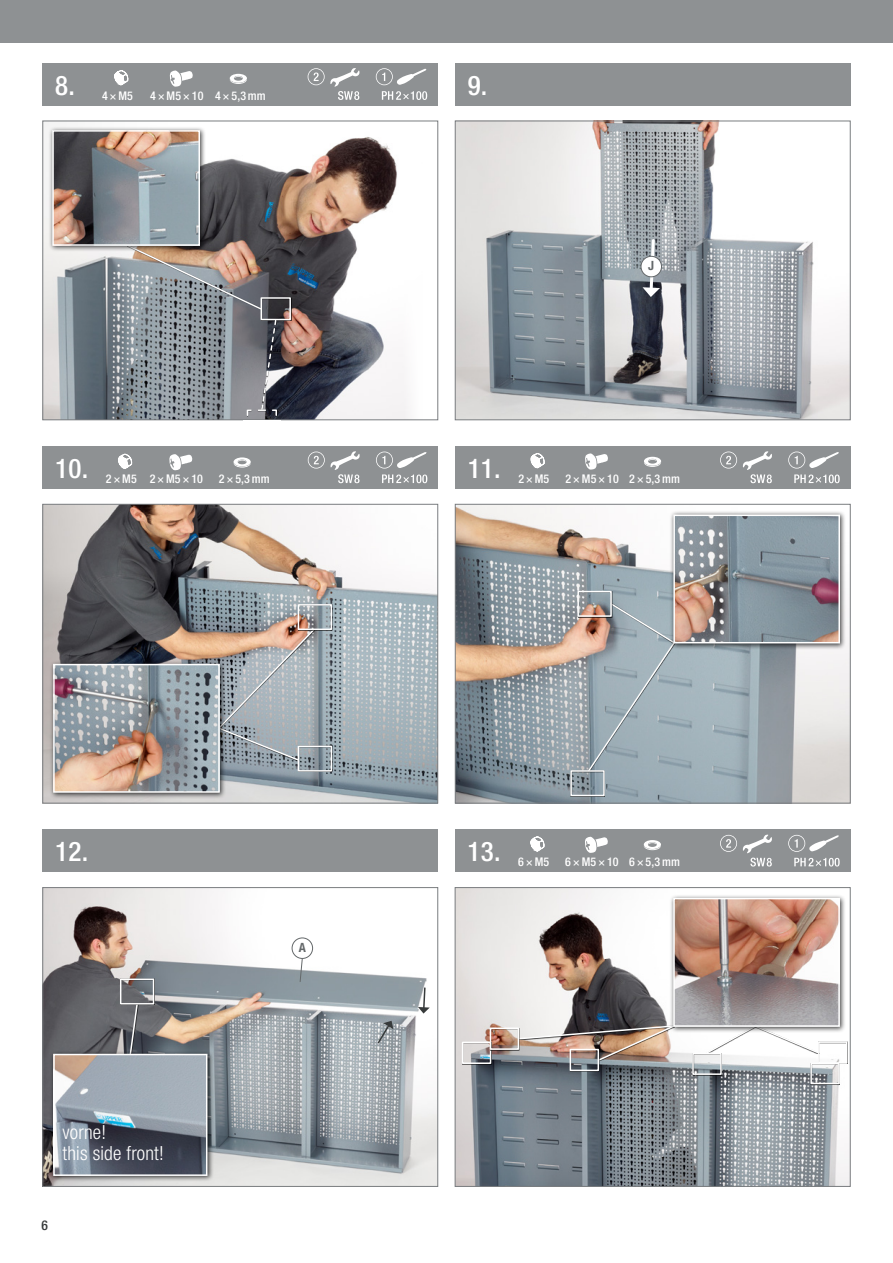
<style>
.page{position:relative;width:893px;height:1263px;background:#fff}
.page>*{position:absolute;margin:0;border:0;box-sizing:border-box;transform-origin:0 0}
.t1{font:500 condensed 27px "Helvetica Neue LT Std";letter-spacing:.01em;color:#fff}
.t2{font:300 condensed 19.5px/21px "Helvetica Neue LT Std";letter-spacing:.01em;color:#fff}
.t3{font:500 condensed 13.5px "Helvetica Neue LT Std";color:#373a3b}
.t4{font:700 condensed 12.75px "Helvetica Neue LT Std";color:#64686a}
.t5{font:500 condensed 12px "Helvetica Neue LT Std";letter-spacing:.01em;color:#fff}
</style>
<div class="page">
<div style="left:0;top:0;width:893px;height:43px;background:#8e9193"></div>
<div style="left:43px;top:830px;width:395px;height:42px;background:#8e9193"></div>
<div style="left:43px;top:63px;width:395px;height:42px;background:#8e9193"></div>
<div style="left:455px;top:63px;width:395px;height:42px;background:#8e9193"></div>
<div style="left:43px;top:446px;width:395px;height:42px;background:#8e9193"></div>
<div style="left:455px;top:446px;width:395px;height:42px;background:#8e9193"></div>
<div style="left:455px;top:830px;width:395px;height:42px;background:#8e9193"></div>
<img style="left:45px;top:123px;width:363px;height:295px">
<div style="left:43px;top:121px;width:395px;height:299px;border:1px solid #7a7d80"></div>
<img style="left:457px;top:123px;width:391px;height:295px">
<div style="left:455px;top:121px;width:395px;height:299px;border:1px solid #7a7d80"></div>
<svg style="left:230px;top:74px;width:17px;height:10px"></svg>
<svg style="left:114px;top:70px;width:14px;height:16px"></svg>
<svg style="left:169px;top:70px;width:24px;height:17px"></svg>
<svg style="left:126px;top:243px;width:137px;height:68px;background:#9c9592"></svg>
<div style="left:261px;top:298px;width:30px;height:23px;background:#000;opacity:.75"></div>
<div style="left:261px;top:297px;width:30px;height:23px;border:2px solid #fff"></div>
<svg style="left:644px;top:457px;width:17px;height:10px"></svg>
<svg style="left:530px;top:453px;width:15px;height:16px"></svg>
<svg style="left:585px;top:453px;width:23px;height:17px"></svg>
<svg style="left:234px;top:457px;width:17px;height:11px"></svg>
<svg style="left:118px;top:454px;width:14px;height:15px"></svg>
<svg style="left:169px;top:454px;width:23px;height:16px"></svg>
<img style="left:45px;top:889px;width:391px;height:296px">
<div style="left:43px;top:887px;width:395px;height:300px;border:1px solid #7a7d80"></div>
<img style="left:457px;top:889px;width:391px;height:296px">
<div style="left:455px;top:887px;width:395px;height:300px;border:1px solid #7a7d80"></div>
<svg style="left:644px;top:840px;width:17px;height:10px"></svg>
<svg style="left:530px;top:836px;width:15px;height:16px"></svg>
<svg style="left:585px;top:837px;width:23px;height:16px"></svg>
<svg style="left:129px;top:1005px;width:10px;height:45px"></svg>
<div style="left:462px;top:1042px;width:30px;height:22px;background:#000;opacity:.75"></div>
<div style="left:462px;top:1042px;width:29px;height:22px;border:2px solid #fff"></div>
<img style="left:517px;top:1024px;width:159px;height:38px">
<div style="left:49px;top:1050px;width:165px;height:132px;background:#000;opacity:.75"></div>
<img style="left:56px;top:1057px;width:148px;height:116px">
<div style="left:53px;top:1054px;width:154px;height:122px;border:2px solid #fff"></div>
<div style="left:120px;top:979px;width:35px;height:26px;background:#000;opacity:.75"></div>
<div style="left:120px;top:978px;width:34px;height:26px;border:2px solid #fff"></div>
<img style="left:45px;top:506px;width:391px;height:295px">
<div style="left:43px;top:504px;width:395px;height:299px;border:1px solid #7a7d80"></div>
<svg style="left:211px;top:628px;width:105px;height:134px;background:#ababac"></svg>
<div style="left:298px;top:746px;width:35px;height:26px;background:#000;opacity:.75"></div>
<div style="left:298px;top:746px;width:34px;height:26px;border:2px solid #fff"></div>
<div style="left:298px;top:604px;width:35px;height:26px;background:#000;opacity:.75"></div>
<div style="left:298px;top:604px;width:34px;height:26px;border:2px solid #fff"></div>
<div style="left:49px;top:660px;width:177px;height:139px;background:#000;opacity:.75"></div>
<img style="left:56px;top:667px;width:161px;height:123px">
<div style="left:53px;top:664px;width:167px;height:129px;border:2px solid #fff"></div>
<svg style="left:308px;top:451px;width:52px;height:32px"></svg>
<svg style="left:376px;top:452px;width:51px;height:31px"></svg>
<svg style="left:720px;top:451px;width:52px;height:32px"></svg>
<svg style="left:788px;top:452px;width:52px;height:31px"></svg>
<svg style="left:308px;top:68px;width:52px;height:32px"></svg>
<svg style="left:376px;top:68px;width:50px;height:17px"></svg>
<svg style="left:382px;top:91px;width:45px;height:9px"></svg>
<svg style="left:720px;top:834px;width:52px;height:32px"></svg>
<svg style="left:705px;top:1033px;width:115px;height:22px"></svg>
<svg style="left:788px;top:835px;width:51px;height:17px"></svg>
<svg style="left:794px;top:858px;width:46px;height:8px"></svg>
<div style="left:490px;top:1028px;width:29px;height:22px;background:#000;opacity:.75"></div>
<div style="left:490px;top:1027px;width:29px;height:23px;border:2px solid #fff"></div>
<div style="left:570px;top:1049px;width:29px;height:22px;background:#000;opacity:.75"></div>
<div style="left:570px;top:1049px;width:29px;height:22px;border:2px solid #fff"></div>
<div style="left:693px;top:1053px;width:29px;height:22px;background:#000;opacity:.75"></div>
<div style="left:692px;top:1052px;width:30px;height:23px;border:2px solid #fff"></div>
<div style="left:818px;top:1042px;width:30px;height:22px;background:#fff"></div>
<div style="left:818px;top:1041px;width:29px;height:23px;border:2px solid #fff"></div>
<div style="left:811px;top:1063px;width:29px;height:22px;background:#000;opacity:.75"></div>
<div style="left:810px;top:1063px;width:30px;height:21px;border:2px solid #fff"></div>
<div style="left:669px;top:894px;width:177px;height:139px;background:#000;opacity:.75"></div>
<img style="left:676px;top:901px;width:161px;height:123px">
<div style="left:673px;top:898px;width:167px;height:129px;border:2px solid #fff"></div>
<div style="left:48px;top:126px;width:158px;height:126px;background:#000;opacity:.75"></div>
<img style="left:55px;top:133px;width:142px;height:110px">
<div style="left:52px;top:130px;width:148px;height:116px;border:2px solid #fff"></div>
<img style="left:457px;top:506px;width:391px;height:295px">
<div style="left:455px;top:504px;width:395px;height:299px;border:1px solid #7a7d80"></div>
<svg style="left:587px;top:602px;width:89px;height:171px;background:#9fabb2"></svg>
<div style="left:571px;top:770px;width:34px;height:27px;background:#000;opacity:.75"></div>
<div style="left:570px;top:770px;width:35px;height:26px;border:2px solid #fff"></div>
<div style="left:578px;top:591px;width:34px;height:26px;background:#000;opacity:.75"></div>
<div style="left:577px;top:591px;width:35px;height:26px;border:2px solid #fff"></div>
<div style="left:669px;top:510px;width:177px;height:140px;background:#000;opacity:.75"></div>
<img style="left:676px;top:517px;width:161px;height:123px">
<div style="left:673px;top:514px;width:167px;height:129px;border:2px solid #fff"></div>
<svg style="left:300px;top:959px;width:3px;height:23px"></svg>
<div style="left:292px;top:938px;width:21px;height:20px;background:#fff;border-radius:50%"></div>
<div style="left:292px;top:937px;width:21px;height:22px;border:1px solid #64686a;border-radius:50%"></div>
<svg style="left:246px;top:319px;width:32px;height:101px;background:#6e6f76"></svg>
<svg style="left:376px;top:1021px;width:17px;height:24px"></svg>
<svg style="left:418px;top:986px;width:12px;height:27px"></svg>
<svg style="left:642px;top:237px;width:18px;height:60px"></svg>
<div style="left:641px;top:256px;width:20px;height:21px;background:#fff;border-radius:50%"></div>
<div style="left:641px;top:256px;width:21px;height:21px;border:1px solid #64686a;border-radius:50%"></div>
<h1 class="t1" style="left:55px;top:69px;width:21px">8.</h1>
<h1 class="t1" style="left:468px;top:69px;width:21px">9.</h1>
<p class="t5" style="left:102px;top:88px;width:32px">4×M5</p>
<p class="t5" style="left:150px;top:88px;width:117px">4×M5×10 4×5,3mm</p>
<p class="t4" style="left:648px;top:258px;width:7px">J</p>
<h1 class="t1" style="left:55px;top:452px;width:34px">10.</h1>
<h1 class="t1" style="left:468px;top:452px;width:34px">11.</h1>
<p class="t5" style="left:106px;top:472px;width:99px">2×M5 2×M5×10</p>
<p class="t5" style="left:219px;top:472px;width:52px">2×5,3mm</p>
<p class="t5" style="left:518px;top:472px;width:32px">2×M5</p>
<p class="t5" style="left:565px;top:472px;width:116px">2×M5×10 2×5,3mm</p>
<h1 class="t1" style="left:55px;top:835px;width:34px">12.</h1>
<h2 class="t2" style="left:63px;top:1122px;width:103px">vorne!<br>this side front!</h2>
<p class="t3" style="left:41px;top:1217px;width:8px">6</p>
<p class="t4" style="left:299px;top:940px;width:9px">A</p>
<h1 class="t1" style="left:468px;top:835px;width:34px">13.</h1>
<p class="t5" style="left:518px;top:855px;width:32px">6×M5</p>
<p class="t5" style="left:565px;top:855px;width:116px">6×M5×10 6×5,3mm</p>
</div>
